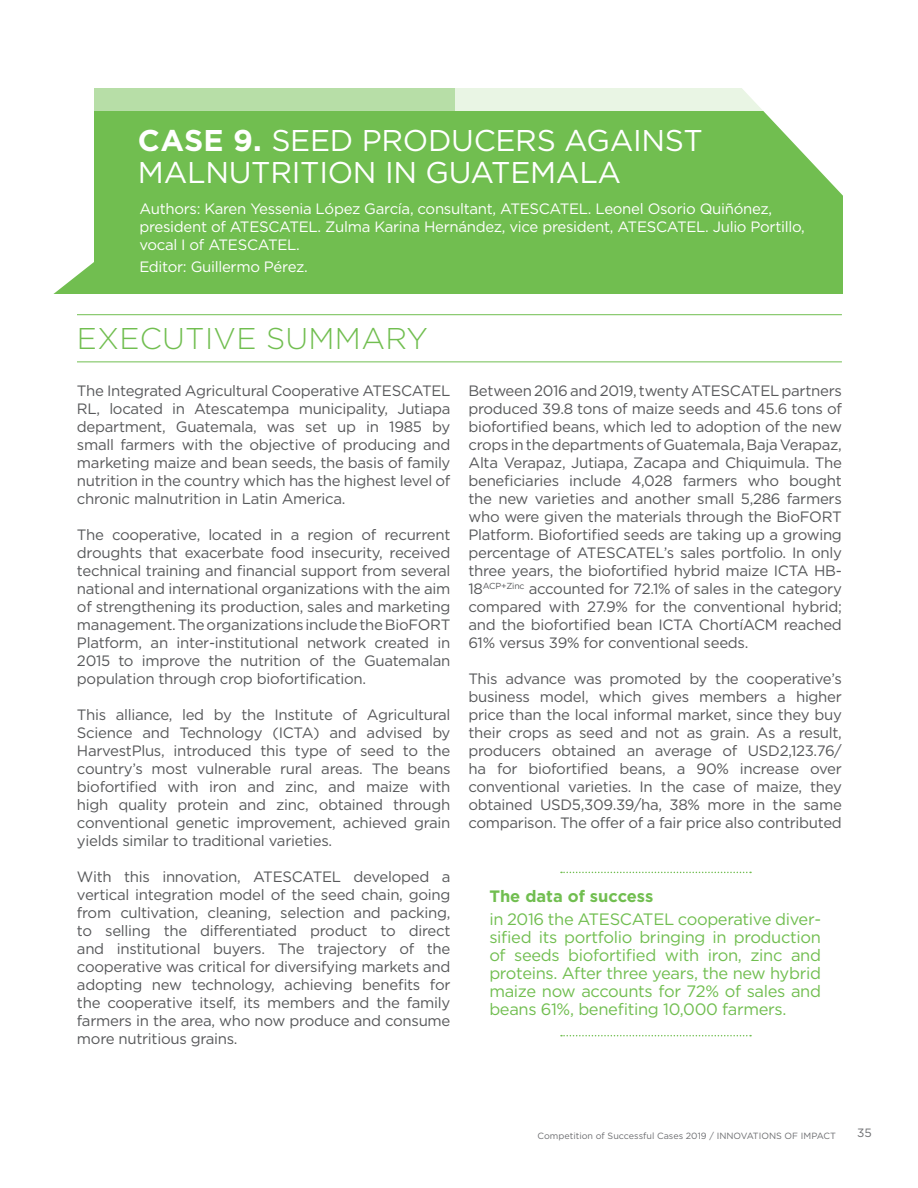
<style>
.page{position:relative;width:918px;height:1188px;background:#fff}
.page>*{position:absolute;margin:0;border:0;box-sizing:border-box;transform-origin:0 0}
.t1{font:30px/31.5px "Gotham";letter-spacing:-.01em;color:#fff}
.t2{font:300 30px "Gotham";letter-spacing:.01em;color:#71be50}
.t3{font:16.5px/18px "Gotham";letter-spacing:-.02em;color:#71be50;text-align:justify}
.t4{font:700 16.5px "Gotham";color:#71be50}
.t5{font:15px/18px "Gotham";letter-spacing:-.02em;color:#57585a;text-align:justify}
.t6{font:15px/18px "Gotham";letter-spacing:-.02em;color:#fff}
.t7{font:12px "Gotham";color:#6c6d70}
.t8{font:9px "Gotham";color:#6c6d70}
.s1{font-weight:700}
</style>
<div class="page">
<svg style="left:53px;top:262px;width:41px;height:32px"></svg>
<div style="left:94px;top:88px;width:748px;height:206px;background:#71be50"></div>
<svg style="left:763px;top:88px;width:80px;height:187px"></svg>
<div style="left:94px;top:88px;width:361px;height:23px;background:#b7dea7"></div>
<div style="left:455px;top:29px;width:344px;height:82px;background:linear-gradient(to bottom,#fff,#eff8eb)"></div>
<hr style="left:77px;top:314px;width:765px;height:1px;background:#71be50">
<hr style="left:77px;top:362px;width:765px;height:1px;background:#71be50">
<svg style="left:561px;top:872px;width:190px;height:1px"></svg>
<svg style="left:561px;top:1035px;width:190px;height:1px"></svg>
<h1 class="t1" style="left:138px;top:124px;width:566px"><span class="s1">CASE 9.</span> SEED PRODUCERS AGAINST<br>MALNUTRITION IN GUATEMALA</h1>
<p class="t6" style="left:139px;top:199px;width:667px">Authors: Karen Yessenia López García, consultant, ATESCATEL. Leonel Osorio Quiñónez, president of ATESCATEL. Zulma Karina Hernández, vice president, ATESCATEL. Julio Portillo, vocal I of ATESCATEL.</p>
<p class="t6" style="left:139px;top:257px;width:170px">Editor: Guillermo Pérez.</p>
<h1 class="t2" style="left:77px;top:322px;width:353px">EXECUTIVE SUMMARY</h1>
<p class="t5" style="left:77px;top:381px;width:375px">The Integrated Agricultural Cooperative ATESCATEL RL, located in Atescatempa municipality, Jutiapa department, Guatemala, was set up in 1985 by small farmers with the objective of producing and marketing maize and bean seeds, the basis of family nutrition in the country which has the highest level of chronic malnutrition in Latin America.</p>
<p class="t5" style="left:77px;top:525px;width:375px">The cooperative, located in a region of recurrent droughts that exacerbate food insecurity, received technical training and financial support from several national and international organizations with the aim of strengthening its production, sales and marketing management. The organizations include the BioFORT Platform, an inter-institutional network created in 2015 to improve the nutrition of the Guatemalan population through crop biofortification.</p>
<p class="t5" style="left:77px;top:705px;width:375px">This alliance, led by the Institute of Agricultural Science and Technology (ICTA) and advised by HarvestPlus, introduced this type of seed to the country’s most vulnerable rural areas. The beans biofortified with iron and zinc, and maize with high quality protein and zinc, obtained through conventional genetic improvement, achieved grain yields similar to traditional varieties.</p>
<p class="t5" style="left:77px;top:867px;width:375px">With this innovation, ATESCATEL developed a vertical integration model of the seed chain, going from cultivation, cleaning, selection and packing, to selling the differentiated product to direct and institutional buyers. The trajectory of the cooperative was critical for diversifying markets and adopting new technology, achieving benefits for the cooperative itself, its members and the family farmers in the area, who now produce and consume more nutritious grains.</p>
<p class="t5" style="left:468px;top:381px;width:375px">Between 2016 and 2019, twenty ATESCATEL partners produced 39.8 tons of maize seeds and 45.6 tons of biofortified beans, which led to adoption of the new crops in the departments of Guatemala, Baja Verapaz, Alta Verapaz, Jutiapa, Zacapa and Chiquimula. The beneficiaries include 4,028 farmers who bought the new varieties and another small 5,286 farmers who were given the materials through the BioFORT Platform. Biofortified seeds are taking up a growing percentage of ATESCATEL’s sales portfolio. In only three years, the biofortified hybrid maize ICTA HB-18<sup>ACP+Zinc</sup> accounted for 72.1% of sales in the category compared with 27.9% for the conventional hybrid; and the biofortified bean ICTA ChortíACM reached 61% versus 39% for conventional seeds.</p>
<p class="t5" style="left:468px;top:669px;width:375px">This advance was promoted by the cooperative’s business model, which gives members a higher price than the local informal market, since they buy their crops as seed and not as grain. As a result, producers obtained an average of USD2,123.76/ ha for biofortified beans, a 90% increase over conventional varieties. In the case of maize, they obtained USD5,309.39/ha, 38% more in the same comparison. The offer of a fair price also contributed</p>
<p class="t4" style="left:489px;top:887px;width:166px">The data of success</p>
<p class="t3" style="left:489px;top:909px;width:333px">in 2016 the ATESCATEL cooperative diver&shy;sified its portfolio bringing in production of seeds biofortified with iron, zinc and proteins. After three years, the new hybrid maize now accounts for 72% of sales and beans 61%, benefiting 10,000 farmers.</p>
<p class="t8" style="left:538px;top:1130px;width:300px">Competition of Successful Cases 2019 / INNOVATIONS OF IMPACT</p>
<p class="t7" style="left:857px;top:1126px;width:16px">35</p>
</div>
